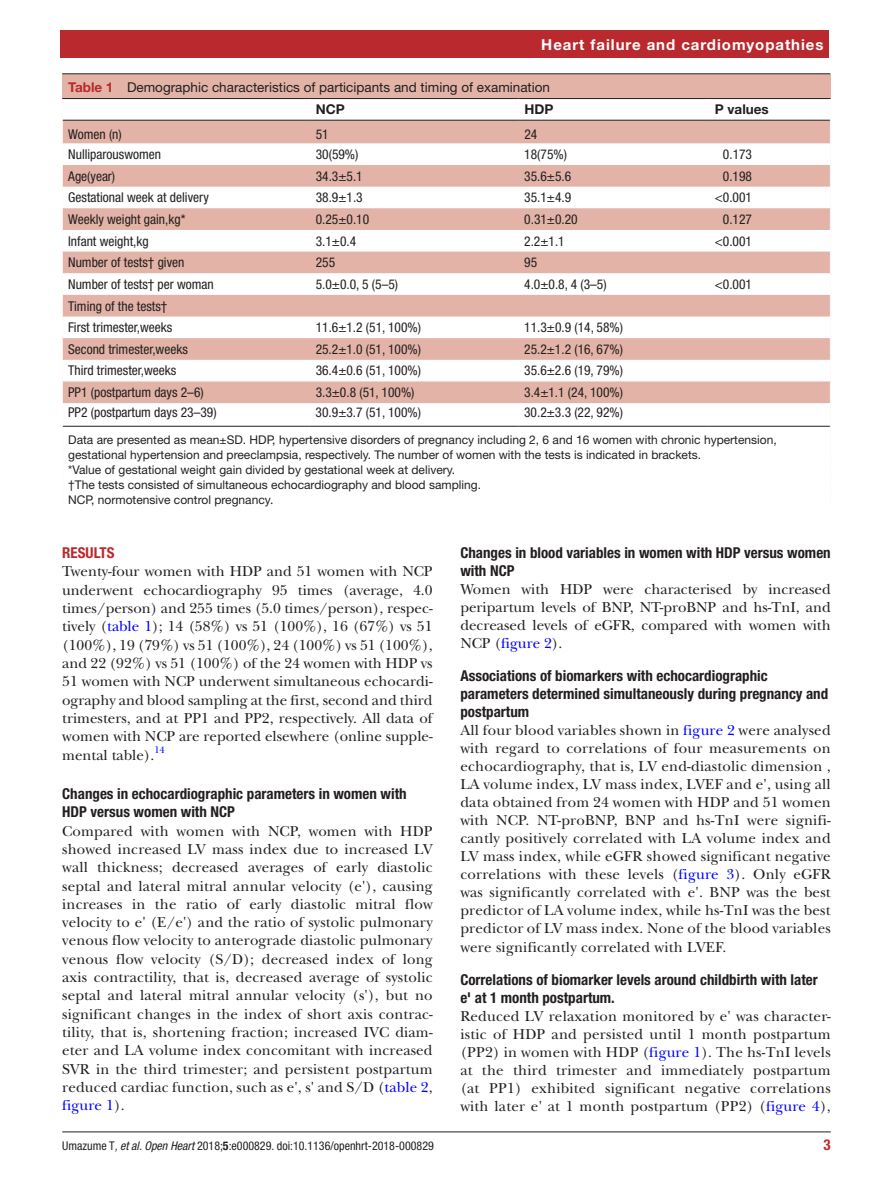
<style>
.page{position:relative;width:893px;height:1191px;background:#fff}
.page>*{position:absolute;margin:0;border:0;box-sizing:border-box;transform-origin:0 0}
.t1{font:15px/18.3px "New Baskerville";letter-spacing:.01em;color:#231f20;text-align:justify}
.t2{font:700 condensed 15px/18px "Helvetica Neue LT Std";color:#231f20}
.t3{font:700 15px "Helvetica Neue LT Std";letter-spacing:.065em;color:#fff}
.t4{font:700 condensed 15px "Helvetica Neue LT Std";color:#b9292e}
.t5{font:condensed 13.5px/21.6px "Helvetica Neue LT Std";color:#231f20}
.t6{font:13.5px/22px "Helvetica Neue LT Std";color:#231f20}
.t7{font:700 13.5px "Helvetica Neue LT Std";color:#231f20}
.t8{font:12px/15px "Helvetica Neue LT Std";color:#231f20}
.t9{font:condensed 12px "Helvetica Neue LT Std";color:#231f20}
.s1{font-weight:700;color:#b9292e}
.s2{font-weight:700}
.s3{color:#00f}
.s4{font-style:italic}
</style>
<div class="page">
<hr style="left:62px;top:1131px;width:769px;height:1px;background:#231f20">
<div style="left:61px;top:31px;width:768px;height:27px;background:#b9292e"></div>
<div style="left:62px;top:74px;width:768px;height:430px;background:#e2b3a6"></div>
<hr style="left:62px;top:73px;width:768px;height:1px;background:#231f20">
<svg style="left:63px;top:99px;width:767px;height:405px;fill:#fff"></svg>
<hr style="left:62px;top:98px;width:248px;height:1px;background:#231f20">
<hr style="left:62px;top:120px;width:248px;height:1px;background:#231f20">
<hr style="left:310px;top:98px;width:208px;height:1px;background:#231f20">
<hr style="left:310px;top:120px;width:208px;height:1px;background:#231f20">
<hr style="left:518px;top:98px;width:191px;height:1px;background:#231f20">
<hr style="left:518px;top:120px;width:191px;height:1px;background:#231f20">
<hr style="left:709px;top:98px;width:121px;height:1px;background:#231f20">
<hr style="left:709px;top:120px;width:121px;height:1px;background:#231f20">
<hr style="left:310px;top:426px;width:208px;height:1px;background:#231f20">
<hr style="left:518px;top:426px;width:191px;height:1px;background:#231f20">
<hr style="left:62px;top:426px;width:248px;height:1px;background:#231f20">
<hr style="left:709px;top:426px;width:121px;height:1px;background:#231f20">
<svg style="left:62px;top:99px;width:1px;height:327px"></svg>
<hr style="left:62px;top:426px;width:1px;height:78px;background:#fff">
<svg style="left:830px;top:120px;width:1px;height:284px"></svg>
<hr style="left:68px;top:458px;width:762px;height:1px;background:#fff">
<hr style="left:68px;top:473px;width:762px;height:1px;background:#fff">
<hr style="left:68px;top:488px;width:762px;height:1px;background:#fff">
<hr style="left:68px;top:503px;width:762px;height:1px;background:#fff">
<p class="t3" style="left:541px;top:35px;width:284px">Heart failure and cardiomyopathies</p>
<p class="t6" style="left:316px;top:76px;width:236px;text-indent:-248px"><span class="s1">Table 1</span> Demographic characteristics of participants and timing of examination<br><span class="s2">NCP</span></p>
<p class="t7" style="left:524px;top:101px;width:31px">HDP</p>
<p class="t7" style="left:715px;top:101px;width:56px">P values</p>
<p class="t5" style="left:68px;top:123px;width:55px">Women (n)</p>
<p class="t5" style="left:316px;top:123px;width:14px">51</p>
<p class="t5" style="left:524px;top:123px;width:14px">24</p>
<p class="t5" style="left:68px;top:143px;width:94px">Nulliparouswomen</p>
<p class="t5" style="left:316px;top:143px;width:44px">30(59%)</p>
<p class="t5" style="left:524px;top:143px;width:44px">18(75%)</p>
<p class="t5" style="left:723px;top:143px;width:31px">0.173</p>
<p class="t5" style="left:68px;top:165px;width:48px">Age(year)</p>
<p class="t5" style="left:316px;top:165px;width:48px">34.3±5.1</p>
<p class="t5" style="left:524px;top:165px;width:48px">35.6±5.6</p>
<p class="t5" style="left:723px;top:165px;width:31px">0.198</p>
<p class="t5" style="left:68px;top:187px;width:142px">Gestational week at delivery</p>
<p class="t5" style="left:316px;top:187px;width:48px">38.9±1.3</p>
<p class="t5" style="left:524px;top:187px;width:48px">35.1±4.9</p>
<p class="t5" style="left:715px;top:187px;width:39px">&lt;0.001</p>
<p class="t5" style="left:68px;top:208px;width:119px">Weekly weight gain,kg*</p>
<p class="t5" style="left:316px;top:208px;width:55px">0.25±0.10</p>
<p class="t5" style="left:524px;top:208px;width:55px">0.31±0.20</p>
<p class="t5" style="left:723px;top:208px;width:31px">0.127</p>
<p class="t5" style="left:68px;top:230px;width:82px">Infant weight,kg</p>
<p class="t5" style="left:316px;top:230px;width:42px">3.1±0.4</p>
<p class="t5" style="left:524px;top:230px;width:42px">2.2±1.1</p>
<p class="t5" style="left:715px;top:230px;width:39px">&lt;0.001</p>
<p class="t5" style="left:68px;top:251px;width:118px">Number of tests† given</p>
<p class="t5" style="left:316px;top:251px;width:21px">255</p>
<p class="t5" style="left:524px;top:251px;width:14px">95</p>
<p class="t5" style="left:68px;top:273px;width:147px">Number of tests† per woman</p>
<p class="t5" style="left:316px;top:273px;width:84px">5.0±0.0, 5 (5–5)</p>
<p class="t5" style="left:524px;top:273px;width:84px">4.0±0.8, 4 (3–5)</p>
<p class="t5" style="left:715px;top:273px;width:39px">&lt;0.001</p>
<p class="t5" style="left:68px;top:295px;width:106px">Timing of the tests†<br>First trimester,weeks</p>
<p class="t5" style="left:316px;top:316px;width:107px">11.6±1.2 (51, 100%)</p>
<p class="t5" style="left:524px;top:316px;width:100px">11.3±0.9 (14, 58%)</p>
<p class="t5" style="left:68px;top:338px;width:121px">Second trimester,weeks</p>
<p class="t5" style="left:316px;top:338px;width:107px">25.2±1.0 (51, 100%)</p>
<p class="t5" style="left:524px;top:338px;width:100px">25.2±1.2 (16, 67%)</p>
<p class="t5" style="left:68px;top:360px;width:110px">Third trimester,weeks</p>
<p class="t5" style="left:316px;top:360px;width:107px">36.4±0.6 (51, 100%)</p>
<p class="t5" style="left:524px;top:360px;width:100px">35.6±2.6 (19, 79%)</p>
<p class="t5" style="left:68px;top:381px;width:137px">PP1 (postpartum days 2–6)</p>
<p class="t5" style="left:316px;top:381px;width:100px">3.3±0.8 (51, 100%)</p>
<p class="t5" style="left:524px;top:381px;width:100px">3.4±1.1 (24, 100%)</p>
<p class="t5" style="left:68px;top:401px;width:150px">PP2 (postpartum days 23–39)</p>
<p class="t5" style="left:316px;top:401px;width:107px">30.9±3.7 (51, 100%)</p>
<p class="t5" style="left:524px;top:401px;width:100px">30.2±3.3 (22, 92%)</p>
<p class="t8" style="left:68px;top:432px;width:710px">Data are presented as mean±SD. HDP, hypertensive disorders of pregnancy including 2, 6 and 16 women with chronic hypertension, gestational hypertension and preeclampsia, respectively. The number of women with the tests is indicated in brackets.<br>*Value of gestational weight gain divided by gestational week at delivery.<br>†The tests consisted of simultaneous echocardiography and blood sampling.<br>NCP, normotensive control pregnancy.</p>
<p class="t4" style="left:62px;top:543px;width:54px">Results</p>
<p class="t1" style="left:62px;top:562px;width:372px">Twenty-four women with HDP and 51 women with NCP underwent echocardiography 95 times (average, 4.0 times/person) and 255 times (5.0 times/person), respec&shy;tively (<span class="s3">table 1</span>); 14 (58%) vs 51 (100%), 16 (67%) vs 51 (100%), 19 (79%) vs 51 (100%), 24 (100%) vs 51 (100%), and 22 (92%) vs 51 (100%) of the 24 women with HDP vs 51 women with NCP underwent simultaneous echocardi&shy;ography and blood sampling at the first, second and third trimesters, and at PP1 and PP2, respectively. All data of women with NCP are reported elsewhere (online supple&shy;mental table).<sup>14</sup></p>
<p class="t2" style="left:62px;top:784px;width:346px">Changes in echocardiographic parameters in women with<br>HDP versus women with NCP</p>
<p class="t1" style="left:62px;top:821px;width:372px">Compared with women with NCP, women with HDP showed increased LV mass index due to increased LV wall thickness; decreased averages of early diastolic septal and lateral mitral annular velocity (e'), causing increases in the ratio of early diastolic mitral flow velocity to e' (E/e') and the ratio of systolic pulmonary venous flow velocity to anterograde diastolic pulmonary venous flow velocity (S/D); decreased index of long axis contractility, that is, decreased average of systolic septal and lateral mitral annular velocity (s'), but no significant changes in the index of short axis contrac&shy;tility, that is, shortening fraction; increased IVC diam&shy;eter and LA volume index concomitant with increased SVR in the third trimester; and persistent postpartum reduced cardiac function, such as e', s' and S/D (<span class="s3">table 2</span>, <span class="s3">figure 1</span>).</p>
<p class="t2" style="left:460px;top:543px;width:372px">Changes in blood variables in women with HDP versus women with NCP</p>
<p class="t1" style="left:460px;top:580px;width:372px">Women with HDP were characterised by increased peripartum levels of BNP, NT-proBNP and hs-TnI, and decreased levels of eGFR, compared with women with NCP (<span class="s3">figure 2</span>).</p>
<p class="t2" style="left:460px;top:667px;width:369px">Associations of biomarkers with echocardiographic parameters determined simultaneously during pregnancy and postpartum</p>
<p class="t1" style="left:460px;top:721px;width:372px">All four blood variables shown in <span class="s3">figure 2</span> were analysed with regard to correlations of four measurements on echocardiography, that is, LV end-diastolic dimension , LA volume index, LV mass index, LVEF and e', using all data obtained from 24 women with HDP and 51 women with NCP. NT-proBNP, BNP and hs-TnI were signifi&shy;cantly positively correlated with LA volume index and LV mass index, while eGFR showed significant negative correlations with these levels (<span class="s3">figure 3</span>). Only eGFR was significantly correlated with e'. BNP was the best predictor of LA volume index, while hs-TnI was the best predictor of LV mass index. None of the blood variables were significantly correlated with LVEF.</p>
<p class="t2" style="left:460px;top:970px;width:359px">Correlations of biomarker levels around childbirth with later e' at 1 month postpartum.</p>
<p class="t1" style="left:460px;top:1007px;width:372px">Reduced LV relaxation monitored by e' was character&shy;istic of HDP and persisted until 1 month postpartum (PP2) in women with HDP (<span class="s3">figure 1</span>). The hs-TnI levels at the third trimester and immediately postpartum (at PP1) exhibited significant negative correlations with later e' at 1 month postpartum (PP2) (<span class="s3">figure 4</span>),</p>
<p class="t9" style="left:62px;top:1139px;width:373px">Umazume T<span class="s4">, et al. Open Heart</span> 2018;<span class="s2">5</span>:e000829. doi:10.1136/openhrt-2018-000829</p>
<p class="t4" style="left:823px;top:1135px;width:9px">3</p>
</div>
